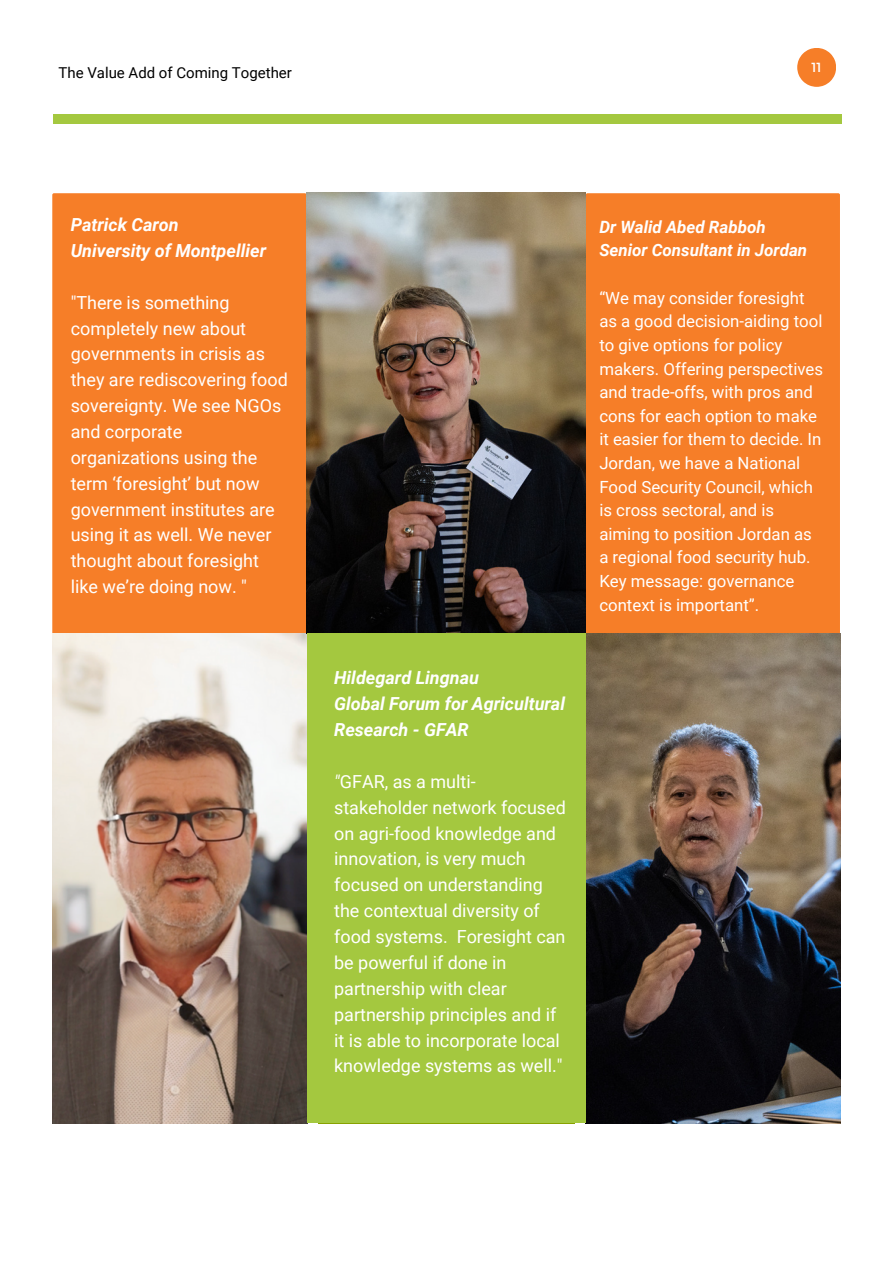
<style>
.page{position:relative;width:893px;height:1264px;background:#fff}
.page>*{position:absolute;margin:0;border:0;box-sizing:border-box;transform-origin:0 0}
.t1{font:18px/25.8px "Roboto";color:#fff}
.t2{font:italic 700 18px/25.8px "Roboto";color:#fff}
.t3{font:italic 700 16.95px "Roboto";color:#fff}
.t4{font:16.8px/23.5px "Roboto";color:#fff}
.t5{font:15px "Roboto";color:#000}
.t6{font:13.2px "Montserrat";color:#fff}
.s1{font-style:italic}
</style>
<div class="page">
<div style="left:53px;top:115px;width:788px;height:9px;background:#a4c83f"></div>
<svg style="left:797px;top:48px;width:39px;height:39px"></svg>
<div style="left:52px;top:193px;width:254px;height:440px;background:#f67e28"></div>
<div style="left:586px;top:193px;width:253px;height:440px;background:#f67e28"></div>
<img style="left:52px;top:633px;width:255px;height:490px">
<img style="left:585px;top:633px;width:255px;height:490px">
<img style="left:307px;top:192px;width:279px;height:441px">
<div style="left:307px;top:633px;width:278px;height:489px;background:#a4c83f"></div>
<p class="t5" style="left:58px;top:64px;width:235px">The Value Add of Coming Together</p>
<p class="t6" style="left:811px;top:58px;width:12px">11</p>
<p class="t2" style="left:71px;top:212px;width:110px">Patrick Caron</p>
<p class="t2" style="left:71px;top:238px;width:197px">University of Montpellier</p>
<p class="t1" style="left:71px;top:289px;width:218px">"There is something completely new about governments in crisis as they are rediscovering food sovereignty. We see NGOs and corporate organizations using the term ‘foresight’ but now government institutes are using it as well. We never thought about foresight like we’re doing now. "</p>
<p class="t2" style="left:334px;top:665px;width:146px">Hildegard Lingnau</p>
<p class="t2" style="left:334px;top:691px;width:232px">Global Forum for Agricultural<br>Research - GFAR</p>
<p class="t1" style="left:334px;top:768px;width:233px"><span class="s1">"</span>GFAR, as a multi&shy;stakeholder network focused on agri-food knowledge and innovation, is very much focused on understanding the contextual diversity of food systems. Foresight can be powerful if done in partnership with clear partnership principles and if it is able to incorporate local knowledge systems as well."</p>
<p class="t3" style="left:599px;top:217px;width:168px">Dr Walid Abed Rabboh</p>
<p class="t3" style="left:599px;top:241px;width:209px">Senior Consultant in Jordan</p>
<p class="t4" style="left:599px;top:286px;width:225px">“We may consider foresight as a good decision-aiding tool to give options for policy makers. Offering perspectives and trade-offs, with pros and cons for each option to make it easier for them to decide. In<br>Jordan, we have a National<br>Food Security Council, which is cross sectoral, and is aiming to position Jordan as a regional food security hub.<br>Key message: governance context is important”.</p>
</div>
